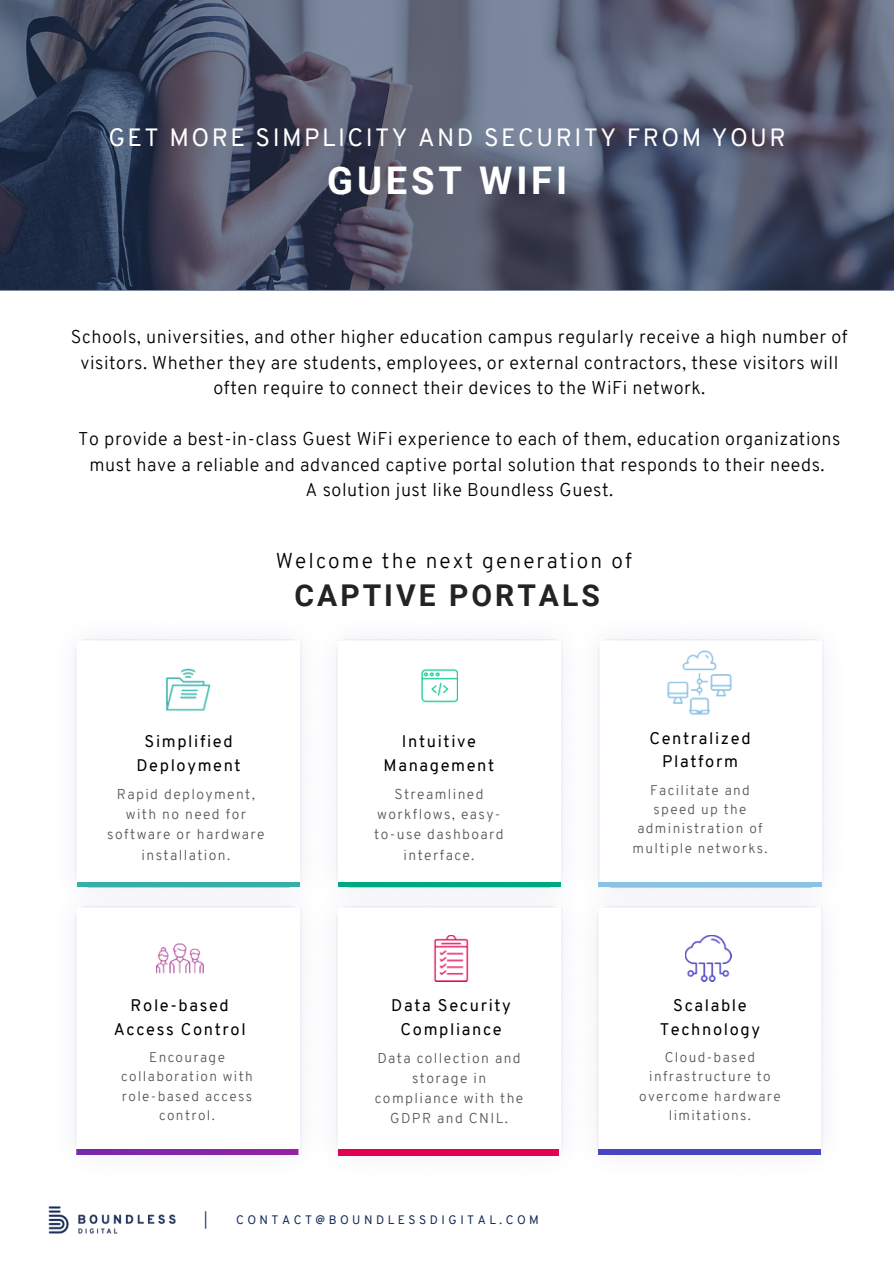
<style>
.page{position:relative;width:894px;height:1264px;background:#fff}
.page>*{position:absolute;margin:0;border:0;box-sizing:border-box;transform-origin:0 0}
.t1{font:700 38.1px "Roboto";letter-spacing:.1em;color:#fff}
.t2{font:700 30px "Roboto";letter-spacing:.1em;color:#242223}
.t3{font:24.45px "Overpass";letter-spacing:.1em;color:#fff}
.t4{font:300 21px "Overpass";letter-spacing:.1em;color:#000}
.t5{font:300 18px/25.5px "Overpass";letter-spacing:.03em;color:#000;text-align:center}
.t6{font:16.35px/23.5px "Overpass";letter-spacing:.1em;color:#000;text-align:center}
.t7{font:300 13.95px/20.1px "Overpass";letter-spacing:.1em;color:#53575a;text-align:center}
.t8{font:300 13.65px/19.4px "Overpass";letter-spacing:.1em;color:#53575a;text-align:center}
.t9{font:12px "Overpass";letter-spacing:.29em;color:#132a54}
</style>
<div class="page">
<img style="left:48px;top:1206px;width:128px;height:28px">
<img style="left:166px;top:668px;width:45px;height:44px">
<img style="left:422px;top:667px;width:36px;height:36px">
<img style="left:666px;top:649px;width:67px;height:67px">
<svg style="left:0;top:0;width:893px;height:290px;background:#4e556b"></svg>
<img style="left:67px;top:878px;width:241px;height:277px">
<img style="left:76px;top:1149px;width:222px;height:5px">
<img style="left:157px;top:935px;width:46px;height:46px">
<img style="left:308px;top:878px;width:255px;height:278px">
<img style="left:428px;top:935px;width:46px;height:46px">
<img style="left:338px;top:1149px;width:220px;height:6px">
<img style="left:570px;top:878px;width:261px;height:277px">
<img style="left:685px;top:935px;width:46px;height:46px">
<img style="left:598px;top:1149px;width:222px;height:5px">
<h3 class="t3" style="left:108px;top:128px;width:678px">GET MORE SIMPLICITY AND SECURITY FROM YOUR</h3>
<h1 class="t1" style="left:327px;top:158px;width:241px">GUEST WIFI</h1>
<p class="t5" style="left:71px;top:326px;width:778px">Schools, universities, and other higher education campus regularly receive a high number of visitors. Whether they are students, employees, or external contractors, these visitors will often require to connect their devices to the WiFi network.</p>
<p class="t5" style="left:78px;top:428px;width:763px">To provide a best-in-class Guest WiFi experience to each of them, education organizations must have a reliable and advanced captive portal solution that responds to their needs.<br>A solution just like Boundless Guest.</p>
<p class="t4" style="left:276px;top:552px;width:357px">Welcome the next generation of</p>
<h2 class="t2" style="left:294px;top:578px;width:307px">CAPTIVE PORTALS</h2>
<p class="t6" style="left:136px;top:731px;width:106px">Simplified<br>Deployment</p>
<p class="t7" style="left:107px;top:785px;width:159px">Rapid deployment, with no need for software or hardware installation.</p>
<p class="t6" style="left:383px;top:731px;width:112px">Intuitive<br>Management</p>
<p class="t7" style="left:374px;top:785px;width:131px">Streamlined workflows, easy&shy;to-use dashboard interface.</p>
<p class="t6" style="left:649px;top:727px;width:103px">Centralized<br>Platform</p>
<p class="t8" style="left:632px;top:781px;width:136px">Facilitate and speed up the administration of multiple networks.</p>
<p class="t6" style="left:114px;top:995px;width:133px">Role-based<br>Access Control</p>
<p class="t8" style="left:121px;top:1048px;width:133px">Encourage collaboration with role-based access control.</p>
<p class="t6" style="left:391px;top:995px;width:121px">Data Security<br>Compliance</p>
<p class="t7" style="left:375px;top:1049px;width:150px">Data collection and storage in compliance with the<br>GDPR and CNIL.</p>
<p class="t6" style="left:659px;top:995px;width:102px">Scalable<br>Technology</p>
<p class="t8" style="left:639px;top:1048px;width:143px">Cloud-based infrastructure to overcome hardware limitations.</p>
<p class="t9" style="left:204px;top:1214px;width:5px">|</p>
<p class="t9" style="left:236px;top:1214px;width:304px">CONTACT@BOUNDLESSDIGITAL.COM</p>
</div>
